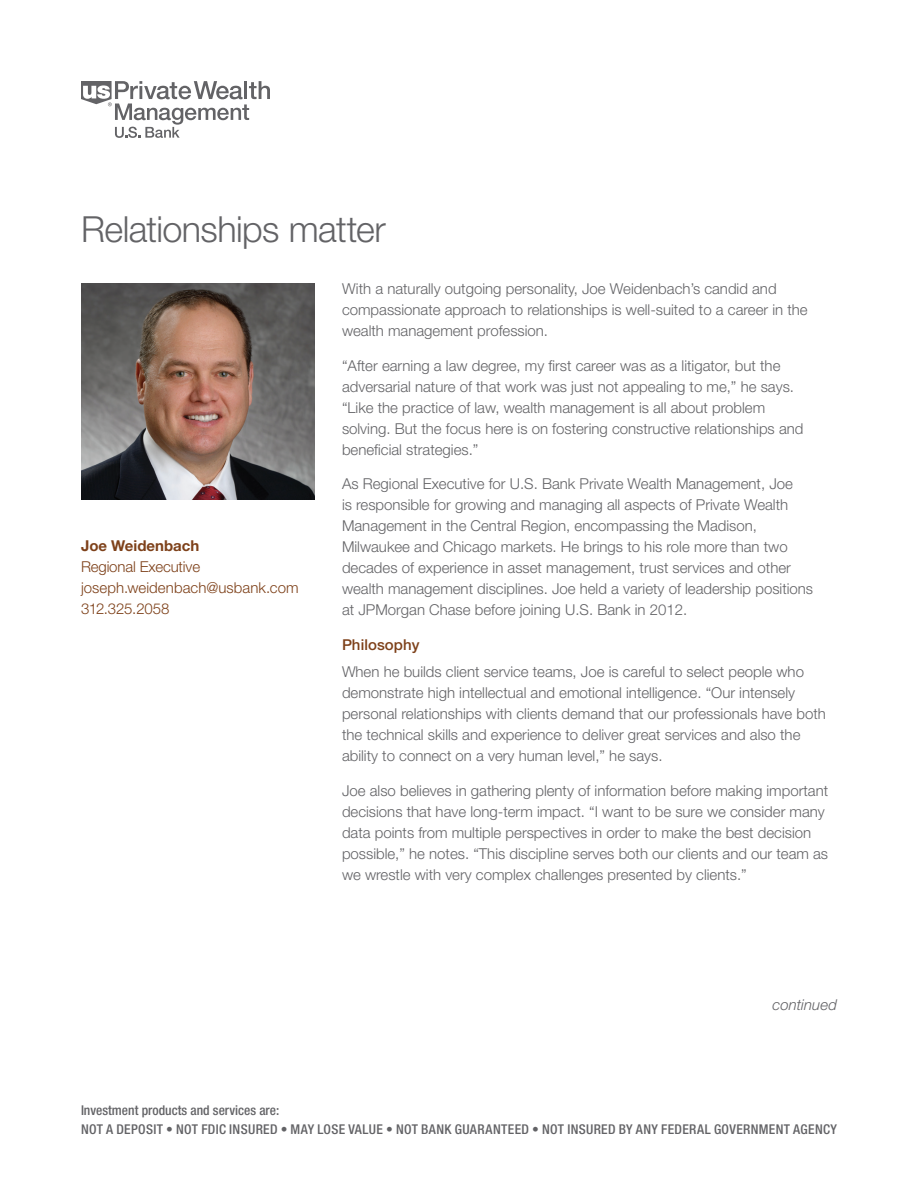
<style>
.page{position:relative;width:918px;height:1188px;background:#fff}
.page>*{position:absolute;margin:0;border:0;box-sizing:border-box;transform-origin:0 0}
.Headline{font:300 36px "Helvetica Neue LT Std";letter-spacing:-.015em;color:#636366}
.Body_copy{font:300 15px/21px "Helvetica Neue LT Std";color:#636366}
.Bio_title-contact_de{font:300 15px "Helvetica Neue LT Std";color:#7e411a}
.Bio_Name{font:700 15px "Helvetica Neue LT Std";color:#7e411a}
.Subhead{font:500 15px "Helvetica Neue LT Std";letter-spacing:.005em;color:#7e411a}
.Sidebar_copy{font:italic 300 15px "Helvetica Neue LT Std";letter-spacing:.005em;color:#636366}
.t1{font:500 condensed 13.5px "Helvetica Neue LT Std";letter-spacing:.025em;color:#636366}
.t2{font:500 condensed 13.5px "Helvetica Neue LT Std";color:#636366}
</style>
<div class="page">
<svg style="left:81px;top:81px;width:189px;height:57px"></svg>
<img style="left:81px;top:284px;width:234px;height:216px">
<h1 class="Headline" style="left:81px;top:207px;width:306px">Relationships matter</h1>
<h2 class="Bio_Name" style="left:81px;top:536px;width:120px">Joe Weidenbach</h2>
<p class="Bio_title-contact_de" style="left:81px;top:557px;width:121px">Regional Executive</p>
<p class="Bio_title-contact_de" style="left:81px;top:578px;width:219px">joseph.weidenbach@usbank.com</p>
<p class="Bio_title-contact_de" style="left:81px;top:599px;width:90px">312.325.2058</p>
<p class="Body_copy" style="left:342px;top:278px;width:467px">With a naturally outgoing personality, Joe Weidenbach’s candid and compassionate approach to relationships is well-suited to a career in the wealth management profession.</p>
<p class="Body_copy" style="left:342px;top:355px;width:463px">“After earning a law degree, my first career was as a litigator, but the adversarial nature of that work was just not appealing to me,” he says. “Like the practice of law, wealth management is all about problem solving. But the focus here is on fostering constructive relationships and beneficial strategies.”</p>
<p class="Body_copy" style="left:342px;top:473px;width:473px">As Regional Executive for U.S. Bank Private Wealth Management, Joe<br>is responsible for growing and managing all aspects of Private Wealth Management in the Central Region, encompassing the Madison, Milwaukee and Chicago markets. He brings to his role more than two decades of experience in asset management, trust services and other wealth management disciplines. Joe held a variety of leadership positions at JPMorgan Chase before joining U.S. Bank in 2012.</p>
<h2 class="Subhead" style="left:342px;top:635px;width:79px">Philosophy</h2>
<p class="Body_copy" style="left:342px;top:661px;width:485px">When he builds client service teams, Joe is careful to select people who demonstrate high intellectual and emotional intelligence. “Our intensely personal relationships with clients demand that our professionals have both the technical skills and experience to deliver great services and also the ability to connect on a very human level,” he says.</p>
<p class="Body_copy" style="left:342px;top:780px;width:488px">Joe also believes in gathering plenty of information before making important decisions that have long-term impact. “I want to be sure we consider many data points from multiple perspectives in order to make the best decision possible,” he notes. “This discipline serves both our clients and our team as we wrestle with very complex challenges presented by clients.”</p>
<p class="Sidebar_copy" style="left:773px;top:996px;width:66px">continued</p>
<p class="t2" style="left:81px;top:1102px;width:200px">Investment products and services are:</p>
<p class="t1" style="left:81px;top:1121px;width:758px">NOT A DEPOSIT • NOT FDIC INSURED • MAY LOSE VALUE • NOT BANK GUARANTEED • NOT INSURED BY ANY FEDERAL GOVERNMENT AGENCY</p>
</div>
